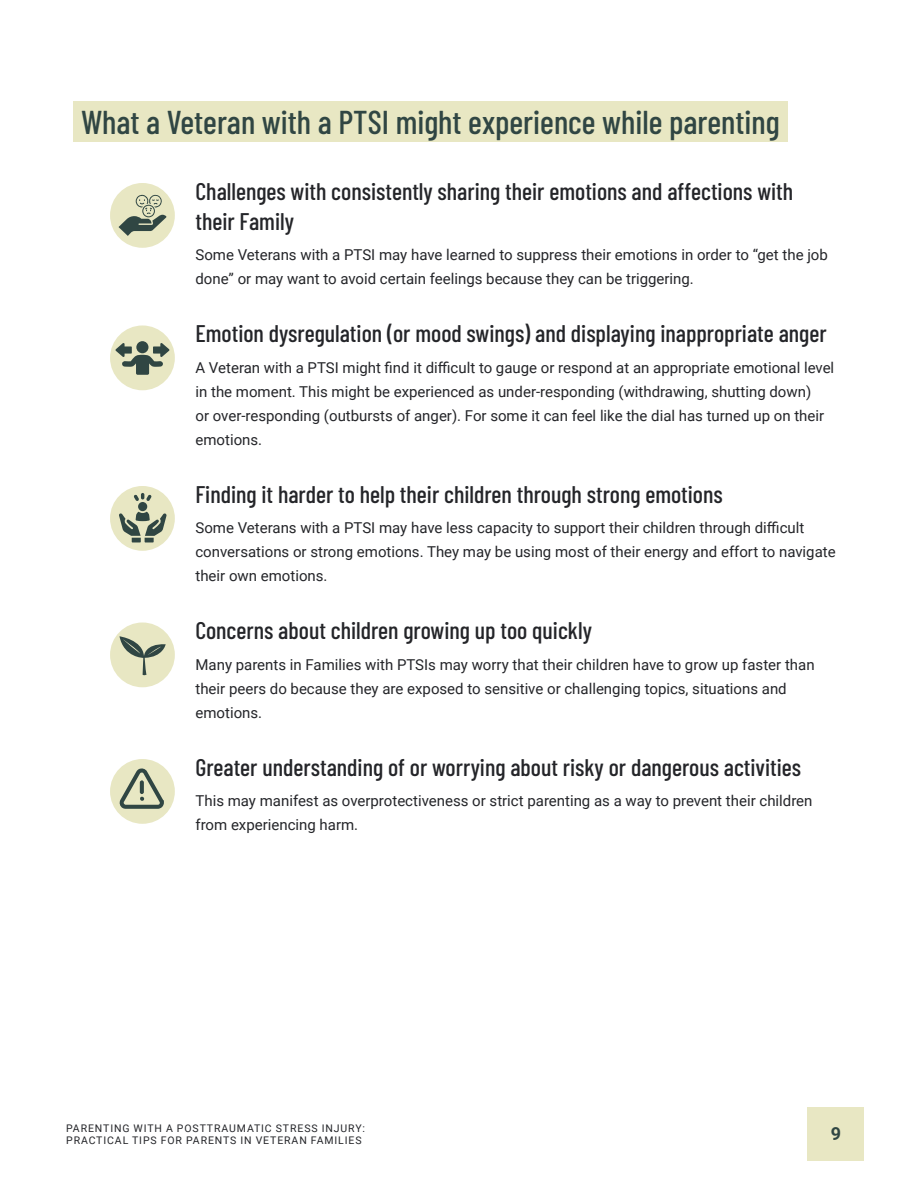
<style>
.page{position:relative;width:918px;height:1188px;background:#fff}
.page>*{position:absolute;margin:0;border:0;box-sizing:border-box;transform-origin:0 0}
.t1{font:500 33px "Barlow Condensed";color:#304643}
.t2{font:500 24px/30px "Barlow Condensed";color:#242529}
.t3{font:700 18px "Roboto";color:#304643}
.body_text{font:15px/24px "Roboto";color:#242529}
.t4{font:10.5px/12.6px "Roboto";letter-spacing:.085em;color:#242529}
</style>
<div class="page">
<div style="left:808px;top:1107px;width:56px;height:54px;background:#e8e7c3"></div>
<div style="left:73px;top:101px;width:715px;height:41px;background:#e8e7c3"></div>
<div style="left:110px;top:183px;width:65px;height:65px;background:#e8e7c3;border-radius:50%"></div>
<svg style="left:119px;top:195px;width:47px;height:41px"></svg>
<div style="left:110px;top:325px;width:65px;height:65px;background:#e8e7c3;border-radius:50%"></div>
<div style="left:136px;top:341px;width:12px;height:12px;background:#304643;border-radius:50%"></div>
<svg style="left:115px;top:343px;width:55px;height:32px"></svg>
<div style="left:110px;top:486px;width:65px;height:65px;background:#e8e7c3;border-radius:50%"></div>
<svg style="left:119px;top:512px;width:47px;height:30px"></svg>
<div style="left:138px;top:502px;width:9px;height:9px;background:#304643;border-radius:50%"></div>
<svg style="left:134px;top:493px;width:17px;height:8px"></svg>
<div style="left:110px;top:623px;width:65px;height:64px;background:#e8e7c3;border-radius:50%"></div>
<svg style="left:119px;top:636px;width:47px;height:40px"></svg>
<div style="left:110px;top:759px;width:65px;height:65px;background:#e8e7c3;border-radius:50%"></div>
<svg style="left:119px;top:768px;width:45px;height:41px"></svg>
<h3 class="t1" style="left:81px;top:99px;width:700px">What a Veteran with a PTSI might experience while parenting</h3>
<h4 class="t2" style="left:195px;top:174px;width:599px">Challenges with consistently sharing their emotions and affections with their Family</h4>
<p class="body_text" style="left:195px;top:242px;width:634px">Some Veterans with a PTSI may have learned to suppress their emotions in order to “get the job done” or may want to avoid certain feelings because they can be triggering.</p>
<h4 class="t2" style="left:195px;top:317px;width:633px">Emotion dysregulation (or mood swings) and displaying inappropriate anger</h4>
<p class="body_text" style="left:195px;top:355px;width:640px">A Veteran with a PTSI might find it difficult to gauge or respond at an appropriate emotional level in the moment. This might be experienced as under-responding (withdrawing, shutting down)<br>or over-responding (outbursts of anger). For some it can feel like the dial has turned up on their emotions.</p>
<h4 class="t2" style="left:195px;top:477px;width:529px">Finding it harder to help their children through strong emotions</h4>
<p class="body_text" style="left:195px;top:515px;width:642px">Some Veterans with a PTSI may have less capacity to support their children through difficult conversations or strong emotions. They may be using most of their energy and effort to navigate their own emotions.</p>
<h4 class="t2" style="left:195px;top:614px;width:398px">Concerns about children growing up too quickly</h4>
<p class="body_text" style="left:195px;top:652px;width:621px">Many parents in Families with PTSIs may worry that their children have to grow up faster than their peers do because they are exposed to sensitive or challenging topics, situations and emotions.</p>
<h4 class="t2" style="left:195px;top:750px;width:607px">Greater understanding of or worrying about risky or dangerous activities</h4>
<p class="body_text" style="left:195px;top:788px;width:618px">This may manifest as overprotectiveness or strict parenting as a way to prevent their children from experiencing harm.</p>
<p class="t4" style="left:66px;top:1121px;width:300px">PARENTING WITH A POSTTRAUMATIC STRESS INJURY:<br>PRACTICAL TIPS FOR PARENTS IN VETERAN FAMILIES</p>
<p class="t3" style="left:831px;top:1121px;width:12px">9</p>
</div>
